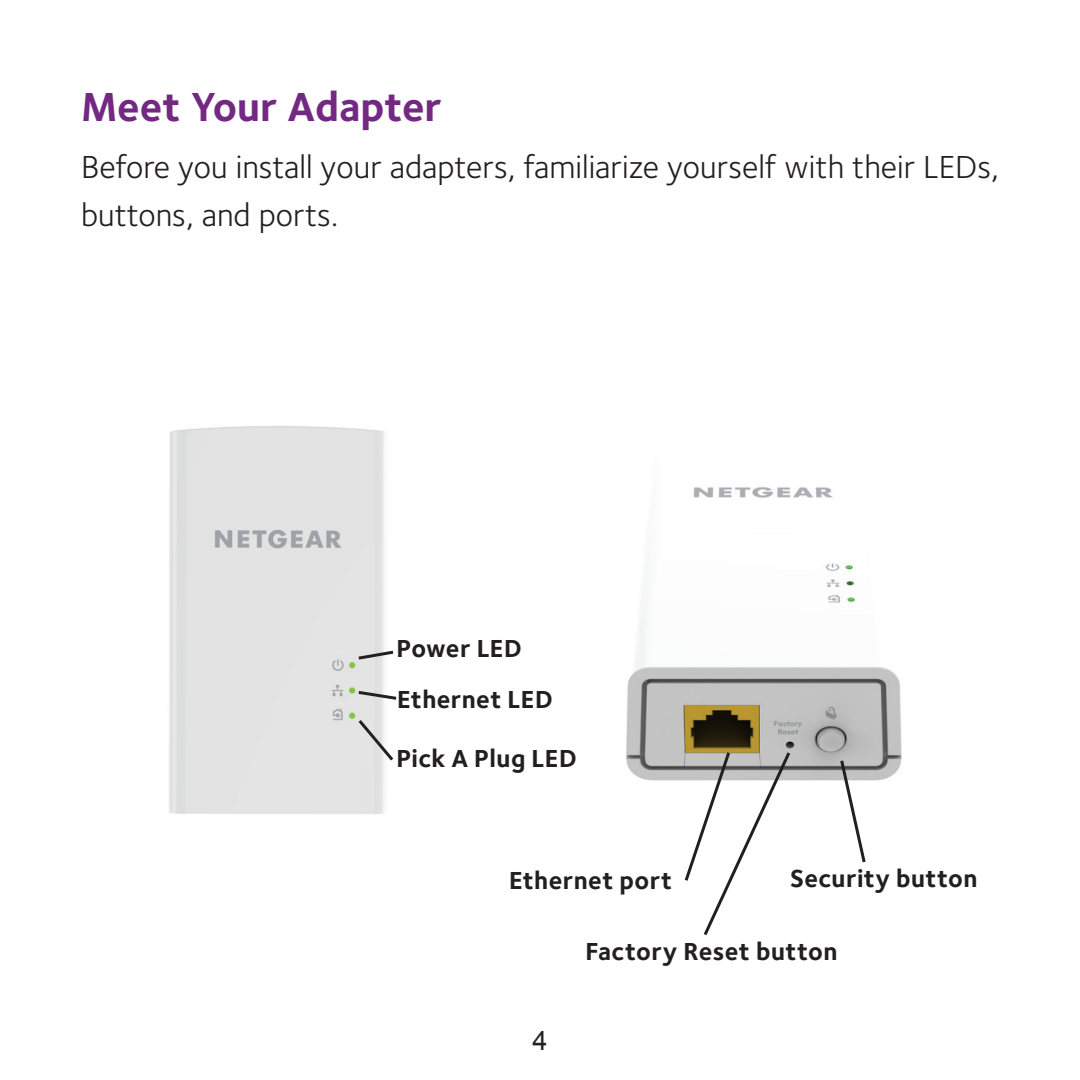
<style>
.page{position:relative;width:1080px;height:1080px;background:#fff}
.page>*{position:absolute;margin:0;border:0;box-sizing:border-box;transform-origin:0 0}
.t1{font:700 42px "Foundry Sterling";color:#732982}
.t2{font:33px/48px "Foundry Sterling";color:#231f20}
.t3{font:27px "Arial";color:#231f20}
.t4{font:700 25.5px "Foundry Sterling";letter-spacing:.015em;color:#231f20}
</style>
<div class="page">
<img style="left:626px;top:487px;width:276px;height:294px">
<div style="left:169px;top:426px;width:218px;height:388px;background:#e3e3e3"></div>
<svg style="left:355px;top:649px;width:39px;height:13px"></svg>
<svg style="left:355px;top:689px;width:42px;height:13px"></svg>
<svg style="left:355px;top:717px;width:39px;height:47px"></svg>
<svg style="left:682px;top:749px;width:111px;height:186px"></svg>
<svg style="left:838px;top:757px;width:30px;height:106px"></svg>
<p class="t1" style="left:81px;top:82px;width:362px">Meet Your Adapter</p>
<p class="t2" style="left:81px;top:144px;width:919px">Before you install your adapters, familiarize yourself with their LEDs, buttons, and ports.</p>
<p class="t4" style="left:396px;top:633px;width:127px">Power LED</p>
<p class="t4" style="left:397px;top:684px;width:157px">Ethernet LED</p>
<p class="t4" style="left:396px;top:743px;width:182px">Pick A Plug LED</p>
<p class="t4" style="left:509px;top:865px;width:165px">Ethernet port</p>
<p class="t4" style="left:790px;top:863px;width:189px">Security button</p>
<p class="t3" style="left:532px;top:1023px;width:17px">4</p>
<p class="t4" style="left:585px;top:936px;width:254px">Factory Reset button</p>
</div>
